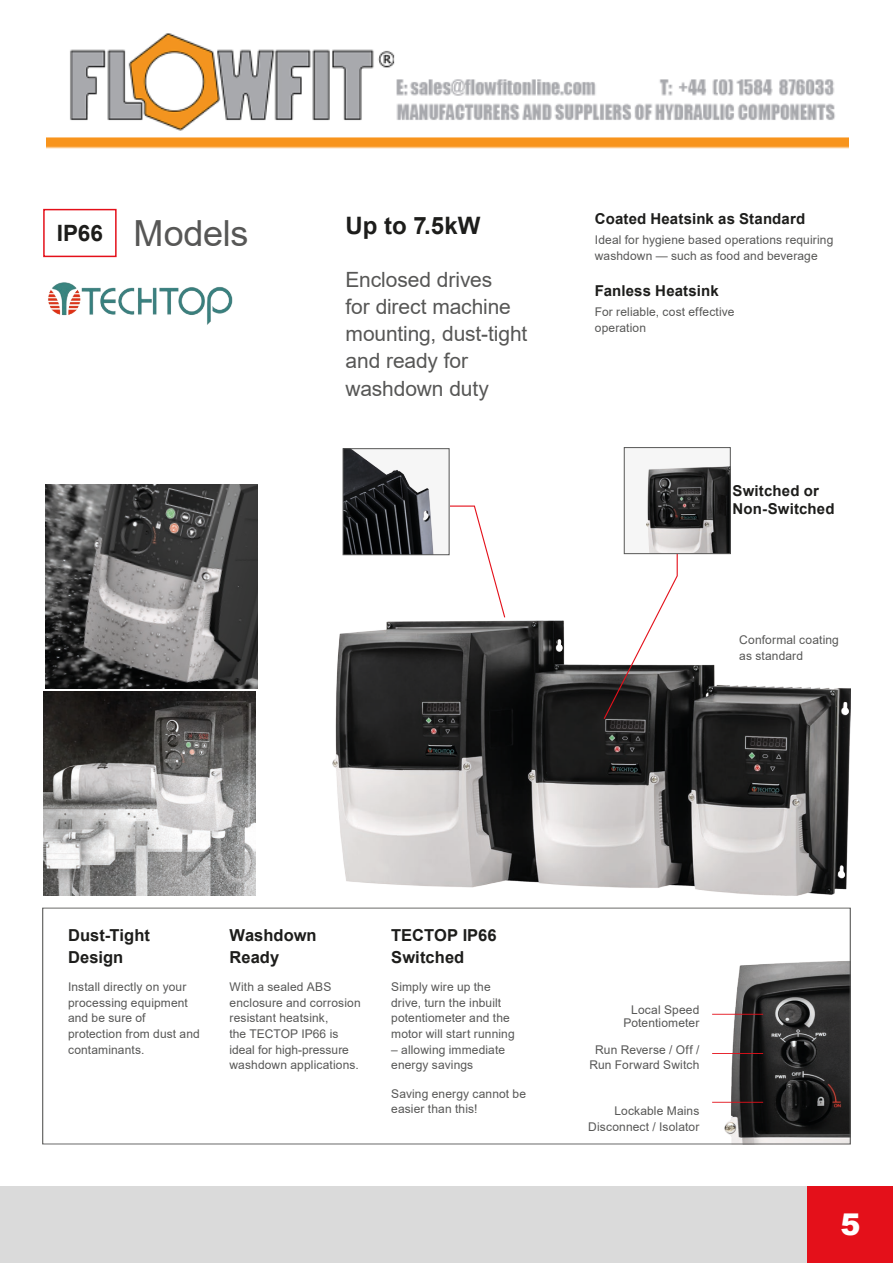
<style>
.page{position:relative;width:893px;height:1263px;background:#fff}
.page>*{position:absolute;margin:0;border:0;box-sizing:border-box;transform-origin:0 0}
.t1{font:36px "Arial";letter-spacing:-.005em;color:#575756}
.t2{font:900 30px "Arial";color:#fff}
.t3{font:700 24px "Arial";color:#1d1d1b}
.t4{font:700 22.5px "Arial";color:#1d1d1b}
.t5{font:21px/27.3px "Arial";letter-spacing:-.005em;color:#575756}
.t6{font:700 16.5px/21.5px "Arial";letter-spacing:.005em;color:#1d1d1b}
.t7{font:700 15px/18px "Arial";letter-spacing:.01em;color:#1d1d1b}
.t8{font:12px/15.6px "Arial";letter-spacing:.01em;color:#575756}
.s1{font-style:inherit}
</style>
<div class="page">
<svg style="left:422px;top:505px;width:84px;height:113px"></svg>
<img style="left:332px;top:621px;width:518px;height:274px">
<svg style="left:603px;top:544px;width:75px;height:176px"></svg>
<img style="left:724px;top:961px;width:124px;height:181px">
<hr style="left:712px;top:1014px;width:51px;height:1px;background:#e4101a">
<hr style="left:712px;top:1053px;width:51px;height:1px;background:#e4101a">
<hr style="left:712px;top:1102px;width:51px;height:1px;background:#e4101a">
<div style="left:0;top:1186px;width:893px;height:77px;background:#dadada"></div>
<img style="left:48px;top:282px;width:185px;height:43px">
<div style="left:808px;top:1186px;width:85px;height:77px;background:#e4101a"></div>
<img style="left:345px;top:450px;width:102px;height:103px">
<div style="left:343px;top:448px;width:106px;height:107px;border:1px solid #575756"></div>
<div style="left:624px;top:448px;width:106px;height:106px;background:#f6f6f6"></div>
<img style="left:646px;top:466px;width:82px;height:86px">
<div style="left:624px;top:447px;width:106px;height:107px;border:1px solid #575756"></div>
<div style="left:43px;top:209px;width:74px;height:48px;border:2px solid #e4101a"></div>
<div style="left:42px;top:583px;width:213px;height:204px;background:linear-gradient(to right,#fff,#fff)"></div>
<img style="left:43px;top:691px;width:213px;height:204px">
<img style="left:45px;top:484px;width:213px;height:204px">
<img style="left:47px;top:33px;width:801px;height:116px">
<h3 class="t4" style="left:57px;top:217px;width:48px">IP66</h3>
<h1 class="t1" style="left:134px;top:209px;width:116px">Models</h1>
<h3 class="t3" style="left:346px;top:208px;width:136px">Up to 7.5kW</h3>
<h3 class="t5" style="left:346px;top:265px;width:183px">Enclosed drives<br>for direct machine mounting, dust‑tight and ready for washdown duty</h3>
<p class="t7" style="left:595px;top:210px;width:212px">Coated Heatsink as Standard</p>
<p class="t8" style="left:595px;top:232px;width:240px">Ideal for hygiene based operations requiring</p>
<p class="t8" style="left:595px;top:248px;width:224px">washdown — such as food and beverage</p>
<p class="t7" style="left:595px;top:282px;width:125px">Fanless Heatsink</p>
<p class="t8" style="left:595px;top:304px;width:141px">For reliable, cost effective operation</p>
<p class="t7" style="left:733px;top:482px;width:103px">Switched or<br>Non-Switched</p>
<p class="t8" style="left:739px;top:632px;width:101px">Conformal coating as standard</p>
<h3 class="t6" style="left:68px;top:925px;width:84px">Dust-Tight<br>Design</h3>
<p class="t8" style="left:68px;top:979px;width:133px">Install directly on your processing equipment and be sure of protection from dust and contaminants.</p>
<h3 class="t6" style="left:230px;top:925px;width:89px">Washdown<br>Ready</h3>
<p class="t8" style="left:230px;top:979px;width:133px">With a sealed ABS enclosure and corrosion resistant heatsink,<br>the TEC<span class="s1">TOP</span> IP66 is ideal for high-pressure washdown applications.</p>
<h3 class="t6" style="left:391px;top:925px;width:107px">TEC<span class="s1">TOP</span> IP66<br>Switched</h3>
<p class="t8" style="left:391px;top:979px;width:125px">Simply wire up the drive, turn the inbuilt potentiometer and the motor will start running</p>
<p class="t8" style="left:391px;top:1041px;width:115px">– allowing immediate energy savings</p>
<p class="t8" style="left:391px;top:1085px;width:136px">Saving energy cannot be easier than this!</p>
<p class="t8" style="left:623px;top:1004px;width:77px;line-height:12.5px;text-align:right">Local Speed<br>Potentiometer</p>
<p class="t8" style="left:589px;top:1041px;width:111px;text-align:center">Run Reverse / Off /<br>Run Forward Switch</p>
<p class="t8" style="left:588px;top:1103px;width:113px;text-align:right">Lockable Mains<br>Disconnect / Isolator</p>
<h2 class="t2" style="left:840px;top:1203px;width:22px">5</h2>
</div>
